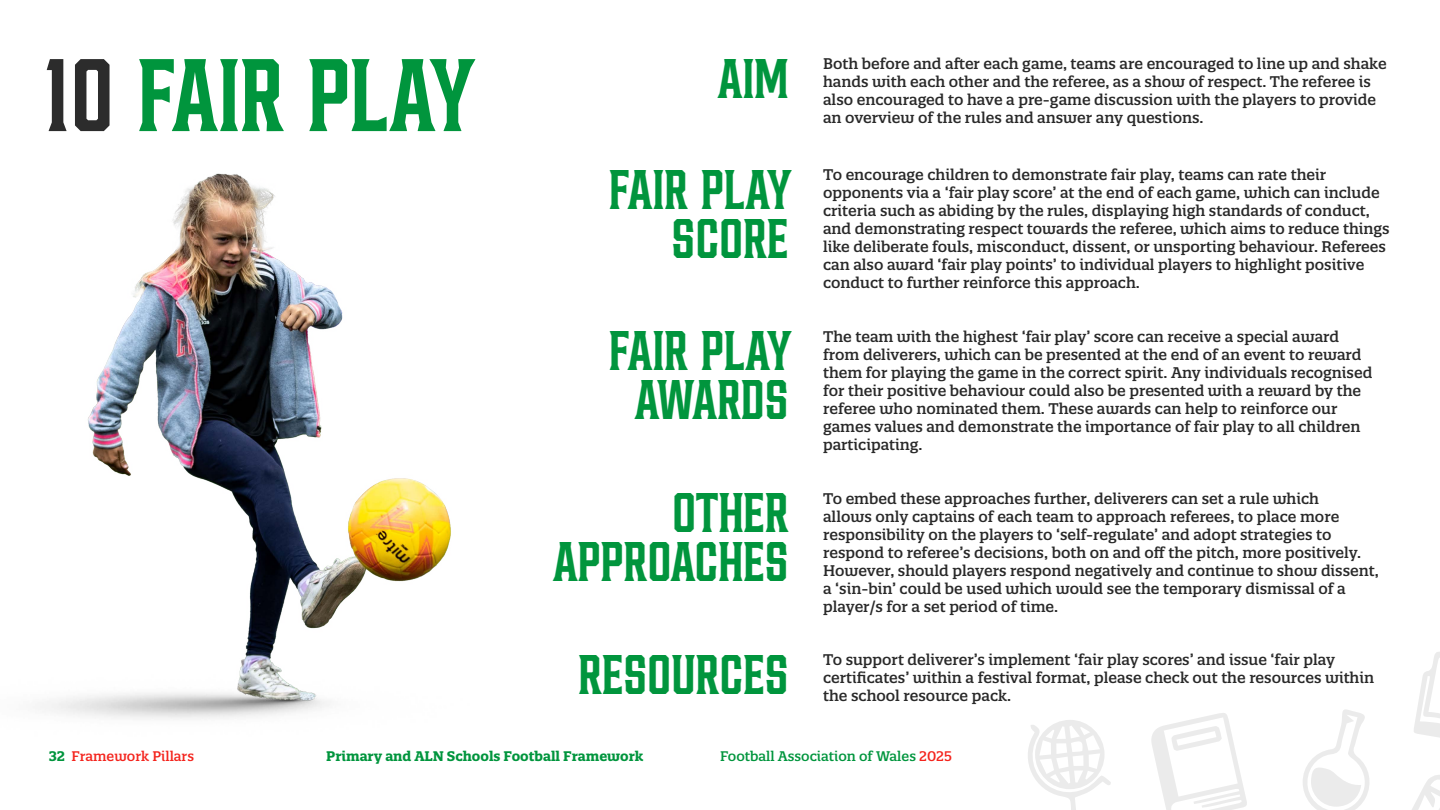
<style>
.page{position:relative;width:1440px;height:810px;background:#fff}
.page>*{position:absolute;margin:0;border:0;box-sizing:border-box;transform-origin:0 0}
.t1{font:700 90px "Draig";letter-spacing:-.025em;color:#00953d}
.t2{font:700 48.75px/48.8px "Draig";letter-spacing:-.025em;color:#00953d;text-align:right}
.t3{font:500 15px/18px "Quatro Slab";color:#292929}
.t4{font:700 13.5px "Quatro Slab";color:#00953d}
.t5{font:500 13.5px "Quatro Slab";color:#00953d}
.t6{font:500 13.5px "Quatro Slab";color:#f4241d}
.s1{color:#2c2c2c}
.s2{font-weight:700;color:#00953d}
.s3{color:#f4241d}
</style>
<div class="page">
<svg style="left:1414px;top:652px;width:26px;height:86px"></svg>
<svg style="left:1412px;top:775px;width:28px;height:35px"></svg>
<svg style="left:1028px;top:720px;width:83px;height:90px"></svg>
<svg style="left:1151px;top:713px;width:96px;height:97px"></svg>
<svg style="left:1303px;top:709px;width:66px;height:101px"></svg>
<img style="left:40px;top:173px;width:411px;height:546px">
<h1 class="t1" style="left:42px;top:42px;width:435px"><span class="s1">10</span> FAIR PLAY</h1>
<h2 class="t2" style="left:717px;top:55px;width:74px">AIM</h2>
<h2 class="t2" style="left:608px;top:165px;width:185px">FAIR PLAY<br>SCORE</h2>
<h2 class="t2" style="left:608px;top:327px;width:185px;text-align:center">FAIR PLAY<br>AWARDS</h2>
<h2 class="t2" style="left:553px;top:488px;width:238px">OTHER<br>APPROACHES</h2>
<h2 class="t2" style="left:578px;top:651px;width:213px">RESOURCES</h2>
<p class="t3" style="left:823px;top:55px;width:565px">Both before and after each game, teams are encouraged to line up and shake hands with each other and the referee, as a show of respect. The referee is also encouraged to have a pre-game discussion with the players to provide an overview of the rules and answer any questions.</p>
<p class="t3" style="left:823px;top:166px;width:568px">To encourage children to demonstrate fair play, teams can rate their opponents via a ‘fair play score’ at the end of each game, which can include criteria such as abiding by the rules, displaying high standards of conduct, and demonstrating respect towards the referee, which aims to reduce things like deliberate fouls, misconduct, dissent, or unsporting behaviour. Referees can also award ‘fair play points’ to individual players to highlight positive conduct to further reinforce this approach.</p>
<p class="t3" style="left:823px;top:328px;width:551px">The team with the highest ‘fair play’ score can receive a special award from deliverers, which can be presented at the end of an event to reward them for playing the game in the correct spirit. Any individuals recognised for their positive behaviour could also be presented with a reward by the referee who nominated them. These awards can help to reinforce our games values and demonstrate the importance of fair play to all children participating.</p>
<p class="t3" style="left:823px;top:489px;width:557px">To embed these approaches further, deliverers can set a rule which<br>allows only captains of each team to approach referees, to place more responsibility on the players to ‘self-regulate’ and adopt strategies to respond to referee’s decisions, both on and off the pitch, more positively.<br>However, should players respond negatively and continue to show dissent, a ‘sin-bin’ could be used which would see the temporary dismissal of a player/s for a set period of time.</p>
<p class="t3" style="left:823px;top:651px;width:553px">To support deliverer’s implement ‘fair play scores’ and issue ‘fair play certificates’ within a festival format, please check out the resources within the school resource pack.</p>
<p class="t6" style="left:49px;top:748px;width:147px"><span class="s2">32</span> Framework Pillars</p>
<p class="t4" style="left:326px;top:748px;width:319px">Primary and ALN Schools Football Framework</p>
<p class="t5" style="left:720px;top:748px;width:233px">Football Association of Wales <span class="s3">2025</span></p>
</div>
